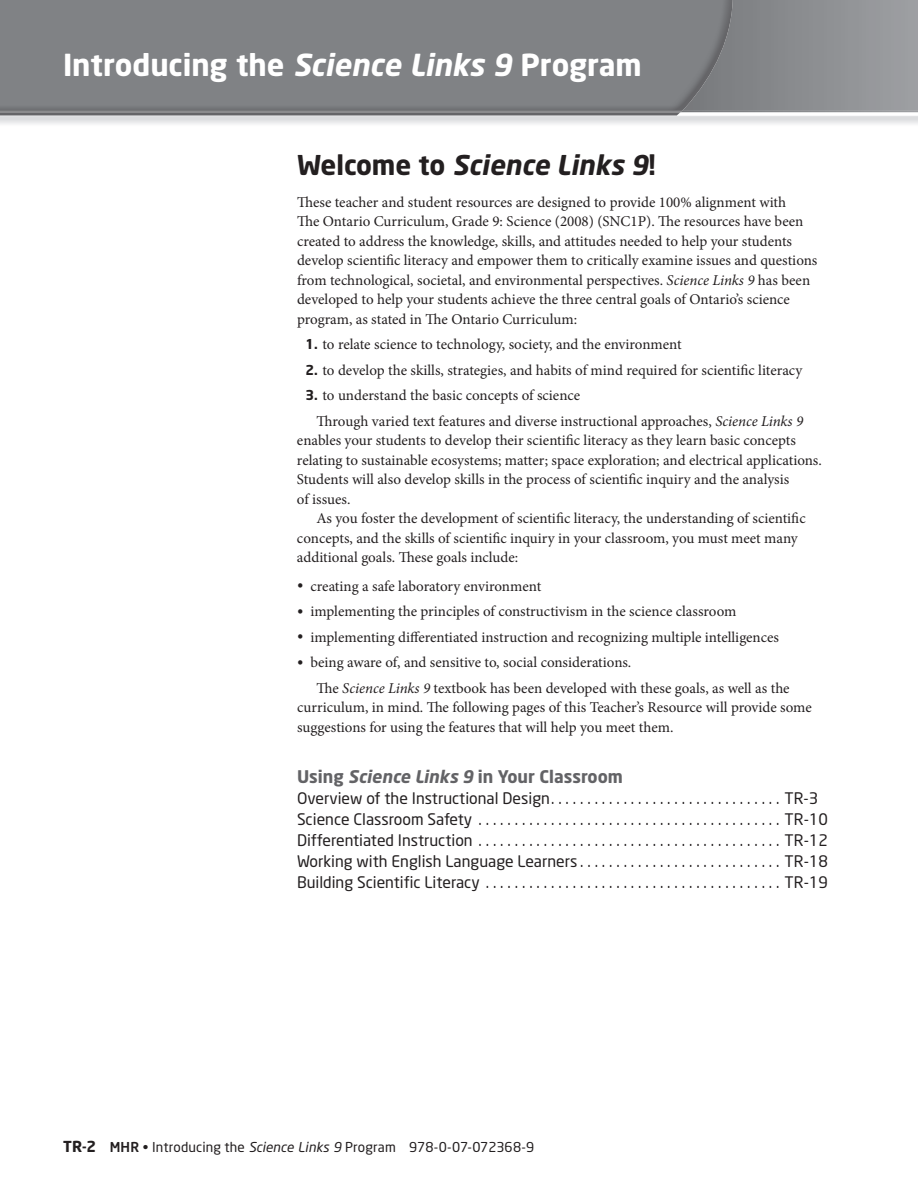
<style>
.page{position:relative;width:918px;height:1188px;background:#fff}
.page>*{position:absolute;margin:0;border:0;box-sizing:border-box;transform-origin:0 0}
.t1{font:700 30px "Neo Sans";color:#fff}
.t2{font:italic 700 27px "Neo Sans";color:#231f20}
.t3{font:700 17.25px "Neo Sans";color:#636366}
.t4{font:15.75px/21px "Neo Sans";color:#231f20}
.t5{font:15px/19.5px "Minion Pro";color:#231f20}
.t6{font:13.5px "Neo Sans";letter-spacing:.005em;color:#231f20}
.s1{font-style:italic}
.s2{font-style:normal}
.s3{font-family:"Neo Sans";font-weight:700;font-size:13.5px}
.s4{font-size:16.5px}
.s5{font-weight:700;font-size:15px}
.s6{font-weight:500}
</style>
<div class="page">
<svg style="left:733px;top:0;width:184px;height:110px;background:#8e9093"></svg>
<div style="left:0;top:0;width:733px;height:110px;background:#808285"></div>
<hr style="left:917px;top:0;width:1px;height:110px;background:#9e9fa3">
<svg style="left:0;top:110px;width:918px;height:14px;background:#c2c2c4"></svg>
<h1 class="t1" style="left:63px;top:52px;width:580px">Introducing the <span class="s1">Science Links 9</span> Program</h1>
<h2 class="t2" style="left:297px;top:154px;width:360px"><span class="s2">Welcome to</span> Science Links 9<span class="s2">!</span></h2>
<p class="t5" style="left:297px;top:193px;width:522px">These teacher and student resources are designed to provide 100% alignment with<br>The Ontario Curriculum, Grade 9: Science (2008) (SNC1P). The resources have been created to address the knowledge, skills, and attitudes needed to help your students develop scientific literacy and empower them to critically examine issues and questions from technological, societal, and environmental perspectives. <span class="s1">Science Links 9</span> has been developed to help your students achieve the three central goals of Ontario’s science program, as stated in The Ontario Curriculum:</p>
<p class="t5" style="left:306px;top:336px;width:378px"><span class="s3">1.</span> to relate science to technology, society, and the environment</p>
<p class="t5" style="left:306px;top:361px;width:498px"><span class="s3">2.</span> to develop the skills, strategies, and habits of mind required for scientific literacy</p>
<p class="t5" style="left:316px;top:384px;width:488px;line-height:25.5px;text-indent:-11px"><span class="s3">3.</span> to understand the basic concepts of science<br>Through varied text features and diverse instructional approaches, <span class="s1">Science Links 9</span></p>
<p class="t5" style="left:297px;top:432px;width:526px">enables your students to develop their scientific literacy as they learn basic concepts relating to sustainable ecosystems; matter; space exploration; and electrical applications.<br>Students will also develop skills in the process of scientific inquiry and the analysis<br>of issues.</p>
<p class="t5" style="left:297px;top:510px;width:510px;text-indent:20px">As you foster the development of scientific literacy, the understanding of scientific concepts, and the skills of scientific inquiry in your classroom, you must meet many additional goals. These goals include:</p>
<p class="t5" style="left:297px;top:577px;width:246px"><span class="s4">•</span> creating a safe laboratory environment</p>
<p class="t5" style="left:297px;top:603px;width:441px"><span class="s4">•</span> implementing the principles of constructivism in the science classroom</p>
<p class="t5" style="left:297px;top:628px;width:484px"><span class="s4">•</span> implementing differentiated instruction and recognizing multiple intelligences</p>
<p class="t5" style="left:316px;top:651px;width:475px;line-height:25.5px;text-indent:-20px"><span class="s4">•</span> being aware of, and sensitive to, social considerations.<br>The <span class="s1">Science Links 9</span> textbook has been developed with these goals, as well as the</p>
<p class="t5" style="left:297px;top:699px;width:516px">curriculum, in mind. The following pages of this Teacher’s Resource will provide some suggestions for using the features that will help you meet them.</p>
<p class="t3" style="left:297px;top:769px;width:328px">Using <span class="s1">Science Links 9</span> in Your Classroom</p>
<p class="t4" style="left:297px;top:789px;width:533px">Overview of the Instructional Design . . . . . . . . . . . . . . . . . . . . . . . . . . . . . . . . TR-3<br>Science Classroom Safety . . . . . . . . . . . . . . . . . . . . . . . . . . . . . . . . . . . . . . . . . . TR-10<br>Differentiated Instruction . . . . . . . . . . . . . . . . . . . . . . . . . . . . . . . . . . . . . . . . . . TR-12<br>Working with English Language Learners . . . . . . . . . . . . . . . . . . . . . . . . . . . . TR-18<br>Building Scientific Literacy . . . . . . . . . . . . . . . . . . . . . . . . . . . . . . . . . . . . . . . . . TR-19</p>
<p class="t6" style="left:63px;top:1142px;width:473px"><span class="s5">TR-2</span> <span class="s6">MHR</span> • Introducing the <span class="s1">Science Links 9</span> Program 978-0-07-072368-9</p>
</div>
